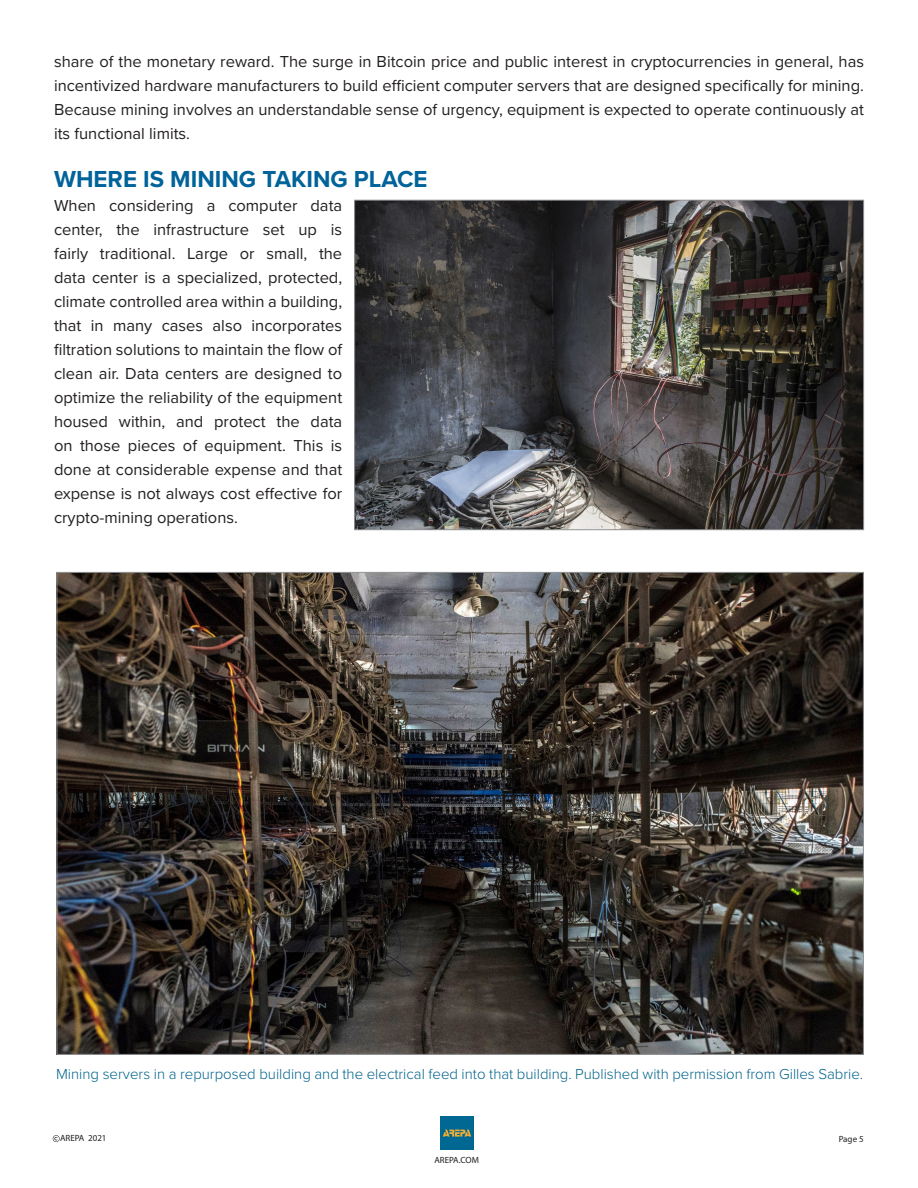
<style>
.page{position:relative;width:918px;height:1188px;background:#fff}
.page>*{position:absolute;margin:0;border:0;box-sizing:border-box;transform-origin:0 0}
.t1{font:700 24px "Proxima Nova";color:#006399}
.t2{font:16.5px/24px "Proxima Nova";color:#231f20;text-align:justify}
.t3{font:300 15px "Proxima Nova";color:#00638b}
.t4{font:9px "Myriad Pro";color:#231f20}
</style>
<div class="page">
<img style="left:440px;top:1116px;width:33px;height:33px">
<svg style="left:53px;top:1135px;width:7px;height:7px"></svg>
<img style="left:356px;top:202px;width:506px;height:326px">
<img style="left:59px;top:574px;width:803px;height:479px">
<p class="t2" style="left:54px;top:49px;width:812px">share of the monetary reward. The surge in Bitcoin price and public interest in cryptocurrencies in general, has incentivized hardware manufacturers to build efficient computer servers that are designed specifically for mining.<br>Because mining involves an understandable sense of urgency, equipment is expected to operate continuously at its functional limits.</p>
<p class="t1" style="left:54px;top:161px;width:375px">WHERE IS MINING TAKING PLACE</p>
<p class="t2" style="left:54px;top:193px;width:290px">When considering a computer data center, the infrastructure set up is fairly traditional. Large or small, the data center is a specialized, protected, climate controlled area within a building, that in many cases also incorporates filtration solutions to maintain the flow of clean air. Data centers are designed to optimize the reliability of the equipment housed within, and protect the data on those pieces of equipment. This is done at considerable expense and that expense is not always cost effective for crypto-mining operations.</p>
<p class="t3" style="left:56px;top:1063px;width:808px">Mining servers in a repurposed building and the electrical feed into that building. Published with permission from Gilles Sabrie.</p>
<p class="t4" style="left:60px;top:1133px;width:48px">AREPA 2021</p>
<p class="t4" style="left:434px;top:1154px;width:46px">AREPA.COM</p>
<p class="t4" style="left:839px;top:1133px;width:26px">Page 5</p>
</div>
